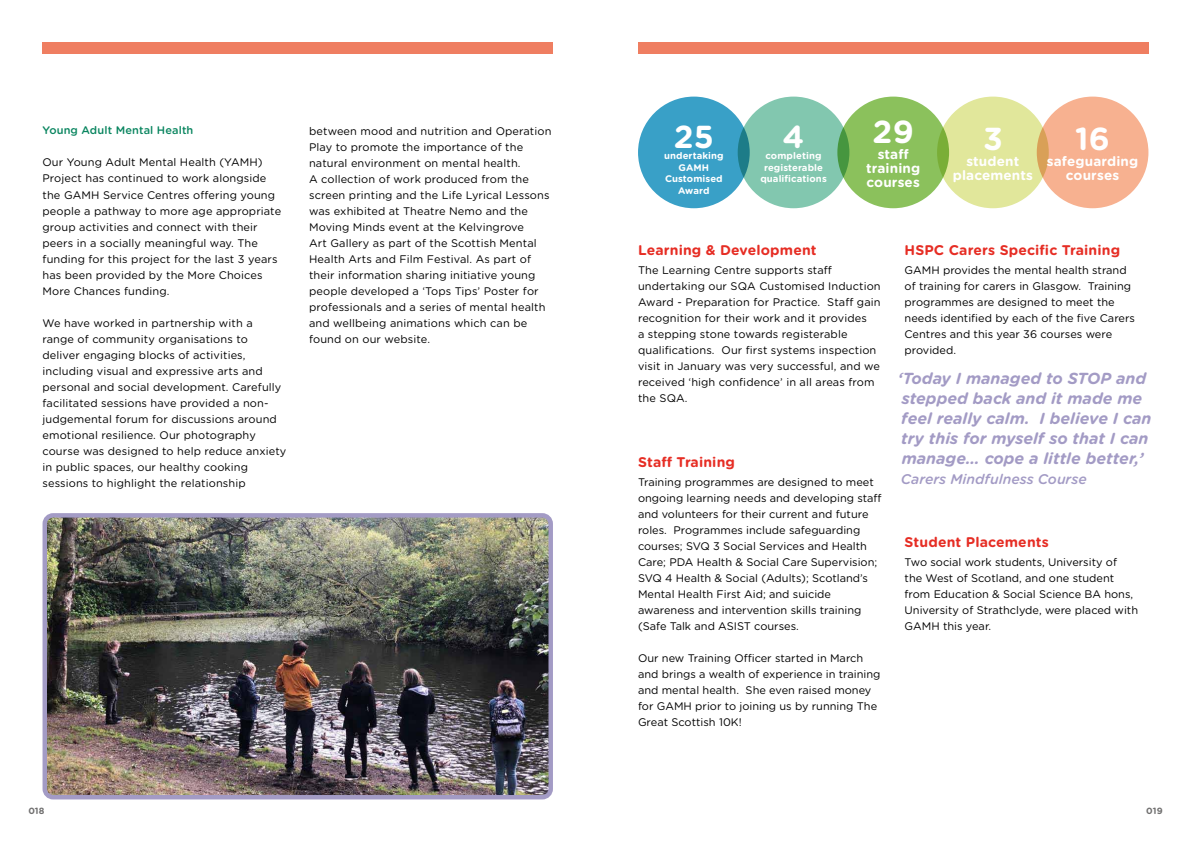
<style>
.page{position:relative;width:1191px;height:842px;background:#fff}
.page>*{position:absolute;margin:0;border:0;box-sizing:border-box;transform-origin:0 0}
.t1{font:700 31.8px "Gotham Rounded";color:#fff}
.t2{font:italic 700 16px/20px "Gotham Rounded";color:#a39bc5}
.t3{font:700 14px "Gotham Rounded";letter-spacing:.01em;color:#e62d24}
.t4{font:italic 500 14px "Gotham Rounded";color:#a39bc5}
.t5{font:700 13.5px/14px "Gotham Rounded";letter-spacing:.01em;color:#fff;text-align:center}
.t6{font:11px/16px "Gotham Rounded";letter-spacing:.01em;color:#000}
.t7{font:500 11px "Gotham Rounded";letter-spacing:.01em;color:#09855f}
.t8{font:700 9.5px/11.4px "Gotham Rounded";letter-spacing:.01em;color:#fff;text-align:center}
.t9{font:700 9px "Gotham Rounded";letter-spacing:.01em;color:#706f6f}
</style>
<div class="page">
<div style="left:43px;top:43px;width:510px;height:11px;background:#ef7e61"></div>
<img style="left:48px;top:518px;width:500px;height:276px">
<div style="left:43px;top:513px;width:510px;height:286px;border:4px solid #a39bc5;border-radius:8px"></div>
<div style="left:638px;top:43px;width:510px;height:11px;background:#ef7e61"></div>
<div style="left:638px;top:97px;width:111px;height:111px;background:#39a0c7;border-radius:50%"></div>
<div style="left:737px;top:97px;width:112px;height:111px;background:#82c7af;border-radius:50%"></div>
<div style="left:837px;top:97px;width:112px;height:111px;background:#8bc15c;border-radius:50%"></div>
<div style="left:937px;top:97px;width:111px;height:111px;background:#e1e79b;border-radius:50%"></div>
<div style="left:1036px;top:97px;width:112px;height:111px;background:#f7b190;border-radius:50%"></div>
<p class="t7" style="left:43px;top:123px;width:152px">Young Adult Mental Health</p>
<p class="t6" style="left:43px;top:154px;width:240px">Our Young Adult Mental Health (YAMH)<br>Project has continued to work alongside the GAMH Service Centres offering young people a pathway to more age appropriate group activities and connect with their peers in a socially meaningful way. The funding for this project for the last 3 years has been provided by the More Choices More Chances funding.</p>
<p class="t6" style="left:43px;top:314px;width:245px">We have worked in partnership with a range of community organisations to deliver engaging blocks of activities, including visual and expressive arts and personal and social development. Carefully facilitated sessions have provided a non&shy;judgemental forum for discussions around emotional resilience. Our photography course was designed to help reduce anxiety in public spaces, our healthy cooking sessions to highlight the relationship</p>
<p class="t6" style="left:309px;top:122px;width:244px">between mood and nutrition and Operation Play to promote the importance of the natural environment on mental health.<br>A collection of work produced from the screen printing and the Life Lyrical Lessons was exhibited at Theatre Nemo and the Moving Minds event at the Kelvingrove<br>Art Gallery as part of the Scottish Mental Health Arts and Film Festival. As part of their information sharing initiative young people developed a ‘Tops Tips’ Poster for professionals and a series of mental health and wellbeing animations which can be found on our website.</p>
<h1 class="t1" style="left:674px;top:113px;width:42px">25</h1>
<p class="t8" style="left:664px;top:150px;width:61px">undertaking<br>GAMH<br>Customised<br>Award</p>
<h1 class="t1" style="left:782px;top:113px;width:23px">4</h1>
<p class="t8" style="left:760px;top:150px;width:68px">completing registerable qualifications</p>
<p class="t3" style="left:638px;top:240px;width:180px">Learning &amp; Development</p>
<h1 class="t1" style="left:872px;top:109px;width:43px">29</h1>
<p class="t5" style="left:866px;top:147px;width:55px">staff training courses</p>
<h1 class="t1" style="left:983px;top:115px;width:21px">3</h1>
<p class="t5" style="left:952px;top:154px;width:82px">student placements</p>
<h1 class="t1" style="left:1075px;top:115px;width:36px">16</h1>
<p class="t5" style="left:1047px;top:154px;width:93px">safeguarding courses</p>
<p class="t3" style="left:904px;top:240px;width:217px">HSPC Carers Specific Training</p>
<p class="t6" style="left:638px;top:262px;width:244px">The Learning Centre supports staff undertaking our SQA Customised Induction Award - Preparation for Practice. Staff gain recognition for their work and it provides<br>a stepping stone towards registerable qualifications. Our first systems inspection visit in January was very successful, and we received ‘high confidence’ in all areas from the SQA.</p>
<p class="t3" style="left:638px;top:452px;width:98px">Staff Training</p>
<p class="t6" style="left:638px;top:474px;width:245px">Training programmes are designed to meet ongoing learning needs and developing staff and volunteers for their current and future roles. Programmes include safeguarding courses; SVQ 3 Social Services and Health Care; PDA Health &amp; Social Care Supervision; SVQ 4 Health &amp; Social (Adults); Scotland’s Mental Health First Aid; and suicide awareness and intervention skills training (Safe Talk and ASIST courses.</p>
<p class="t6" style="left:638px;top:650px;width:244px">Our new Training Officer started in March and brings a wealth of experience in training and mental health. She even raised money for GAMH prior to joining us by running The Great Scottish 10K!</p>
<p class="t6" style="left:904px;top:262px;width:232px">GAMH provides the mental health strand of training for carers in Glasgow. Training programmes are designed to meet the needs identified by each of the five Carers Centres and this year 36 courses were provided.</p>
<h2 class="t2" style="left:897px;top:368px;width:255px">‘Today I managed to STOP and stepped back and it made me feel really calm. I believe I can try this for myself so that I can manage… cope a little better,’</h2>
<p class="t4" style="left:901px;top:469px;width:187px">Carers Mindfulness Course</p>
<p class="t3" style="left:904px;top:532px;width:146px">Student Placements</p>
<p class="t6" style="left:904px;top:554px;width:235px">Two social work students, University of<br>the West of Scotland, and one student from Education &amp; Social Science BA hons, University of Strathclyde, were placed with GAMH this year.</p>
<p class="t9" style="left:28px;top:804px;width:18px">018</p>
<p class="t9" style="left:1146px;top:804px;width:18px">019</p>
</div>
